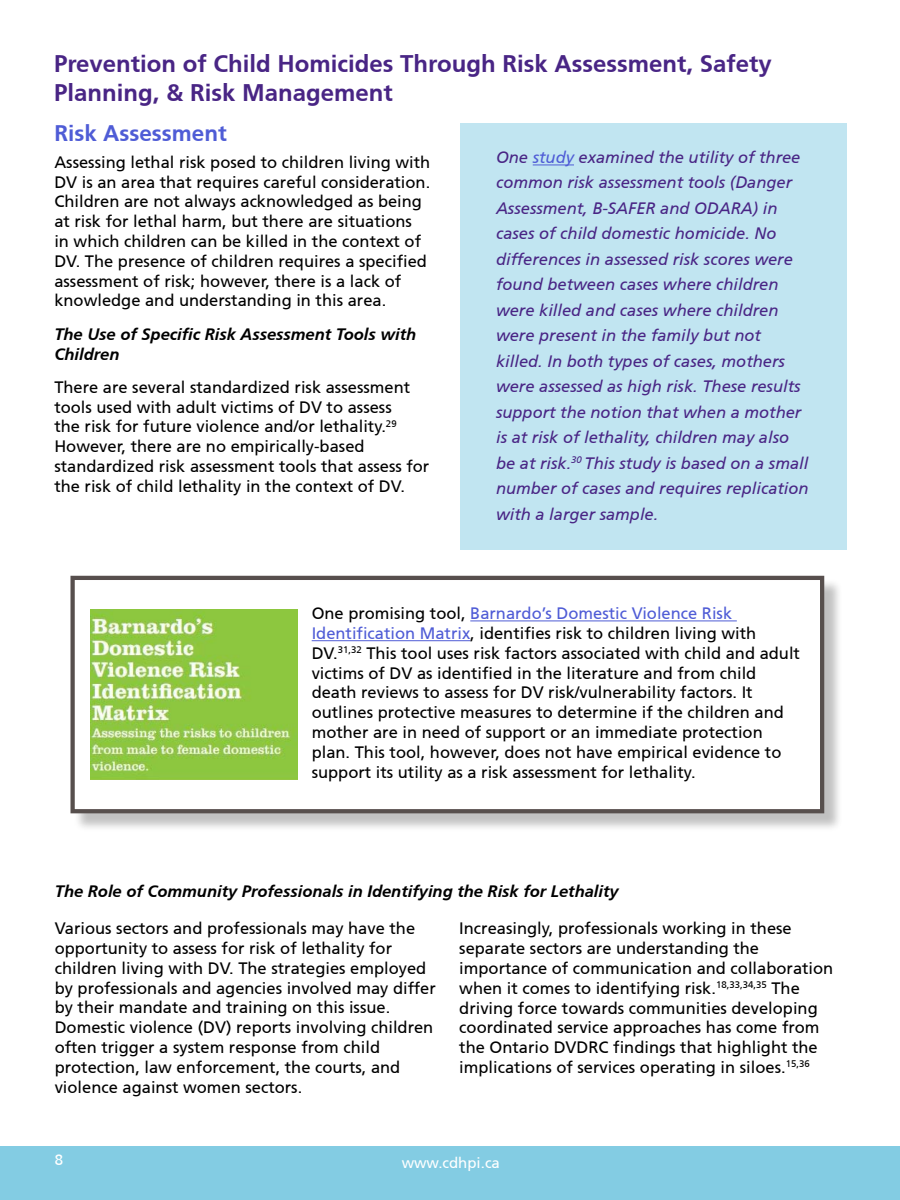
<style>
.page{position:relative;width:900px;height:1200px;background:#fff}
.page>*{position:absolute;margin:0;border:0;box-sizing:border-box;transform-origin:0 0}
.t1{font:700 24px/28.8px "Articulate";color:#492585}
.t2{font:700 22.5px "Articulate";color:#4f5cd6}
.t3{font:16.5px/19.8px "Articulate";color:#000}
.t4{font:italic 16.5px/25.5px "Articulate";color:#492585}
.t5{font:italic 700 16.5px/19.8px "Articulate";color:#000}
.t6{font:15px "Articulate";color:#fff}
.s1{color:#4f5cd6}
</style>
<div class="page">
<div style="left:0;top:1147px;width:900px;height:53px;background:#83cce3"></div>
<div style="left:73px;top:578px;width:770px;height:254px;background:#000;opacity:.25"></div>
<div style="left:70px;top:576px;width:754px;height:237px;background:#fff;border:4px solid #574f4d"></div>
<hr style="left:470px;top:621px;width:267px;height:1px;background:#4f5cd6">
<hr style="left:312px;top:640px;width:158px;height:1px;background:#4f5cd6">
<img style="left:91px;top:609px;width:207px;height:171px">
<div style="left:460px;top:123px;width:387px;height:427px;background:#c1e5f1"></div>
<hr style="left:533px;top:165px;width:41px;height:1px;background:#4f5cd6">
<h1 class="t1" style="left:54px;top:49px;width:719px">Prevention of Child Homicides Through Risk Assessment, Safety<br>Planning, &amp; Risk Management</h1>
<h2 class="t2" style="left:54px;top:120px;width:174px">Risk Assessment</h2>
<p class="t3" style="left:54px;top:152px;width:377px">Assessing lethal risk posed to children living with DV is an area that requires careful consideration.<br>Children are not always acknowledged as being at risk for lethal harm, but there are situations in which children can be killed in the context of DV. The presence of children requires a specified assessment of risk; however, there is a lack of knowledge and understanding in this area.</p>
<p class="t5" style="left:54px;top:324px;width:363px">The Use of Specific Risk Assessment Tools with<br>Children</p>
<p class="t3" style="left:54px;top:377px;width:377px">There are several standardized risk assessment tools used with adult victims of DV to assess<br>the risk for future violence and/or lethality.<sup>29<br></sup>However, there are no empirically-based standardized risk assessment tools that assess for the risk of child lethality in the context of DV.</p>
<p class="t4" style="left:496px;top:144px;width:314px">One <span class="s1">study</span> examined the utility of three common risk assessment tools (Danger Assessment, B-SAFER and ODARA) in cases of child domestic homicide. No differences in assessed risk scores were found between cases where children were killed and cases where children were present in the family but not killed. In both types of cases, mothers were assessed as high risk. These results support the notion that when a mother is at risk of lethality, children may also be at risk.<sup>30</sup> This study is based on a small number of cases and requires replication with a larger sample.</p>
<p class="t3" style="left:312px;top:603px;width:490px">One promising tool, <span class="s1">Barnardo’s Domestic Violence Risk Identification Matrix</span>, identifies risk to children living with DV.<sup>31,32</sup> This tool uses risk factors associated with child and adult victims of DV as identified in the literature and from child death reviews to assess for DV risk/vulnerability factors. It outlines protective measures to determine if the children and mother are in need of support or an immediate protection plan. This tool, however, does not have empirical evidence to support its utility as a risk assessment for lethality.</p>
<p class="t5" style="left:55px;top:882px;width:565px">The Role of Community Professionals in Identifying the Risk for Lethality</p>
<p class="t3" style="left:55px;top:919px;width:383px">Various sectors and professionals may have the opportunity to assess for risk of lethality for children living with DV. The strategies employed by professionals and agencies involved may differ by their mandate and training on this issue.<br>Domestic violence (DV) reports involving children often trigger a system response from child protection, law enforcement, the courts, and violence against women sectors.</p>
<p class="t3" style="left:459px;top:919px;width:376px">Increasingly, professionals working in these separate sectors are understanding the importance of communication and collaboration when it comes to identifying risk.<sup>18,33,34,35</sup> The driving force towards communities developing coordinated service approaches has come from the Ontario DVDRC findings that highlight the implications of services operating in siloes.<sup>15,36</sup></p>
<p class="t6" style="left:55px;top:1151px;width:10px">8</p>
<p class="t6" style="left:402px;top:1154px;width:100px">www.cdhpi.ca</p>
</div>
